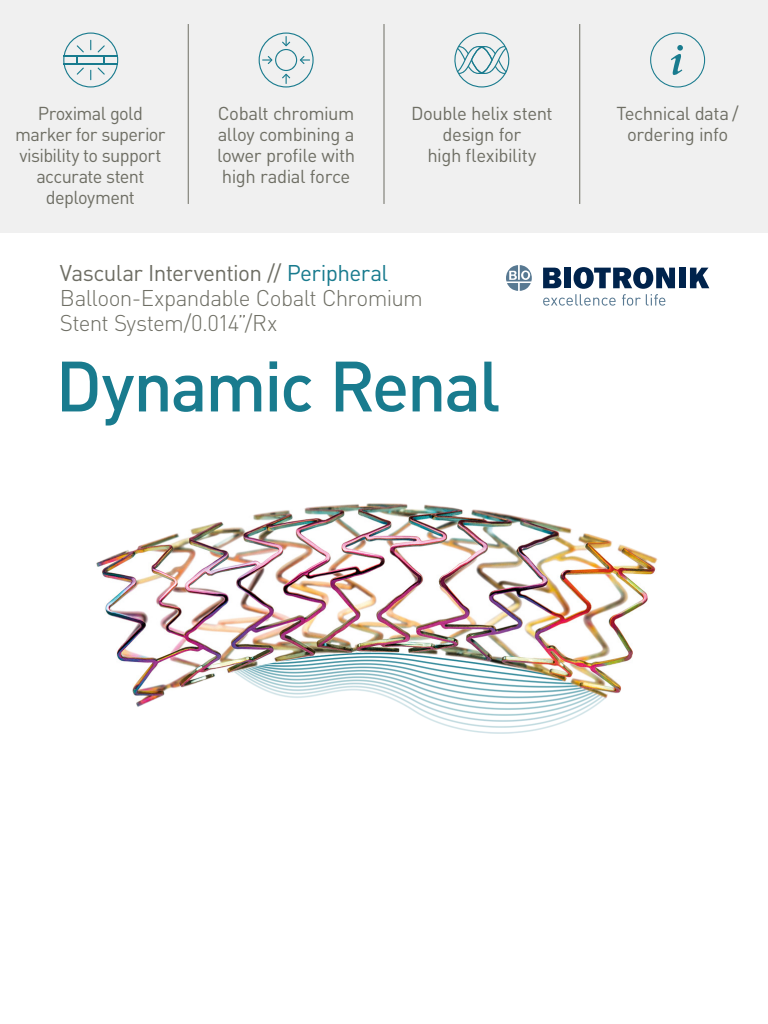
<style>
.page{position:relative;width:768px;height:1024px;background:#fff}
.page>*{position:absolute;margin:0;border:0;box-sizing:border-box;transform-origin:0 0}
.t1{font:500 70px "DIN Pro";letter-spacing:-.035em;color:#197b8e}
.t2{font:300 22.5px/25px "DIN Pro";letter-spacing:-.03em;color:#6e6e64}
.t3{font:22.5px "DIN Pro";letter-spacing:-.03em;color:#6e6e64}
.t4{font:18.5px/21px "DIN Pro";letter-spacing:-.025em;color:#6e6e64;text-align:center}
.s1{color:#197b8e}
</style>
<div class="page">
<div style="left:0;top:0;width:768px;height:233px;background:#f0f0f0"></div>
<div style="left:679px;top:268px;width:7px;height:20px;background:#00234c"></div>
<svg style="left:690px;top:268px;width:19px;height:20px"></svg>
<svg style="left:543px;top:267px;width:132px;height:39px"></svg>
<svg style="left:506px;top:265px;width:26px;height:26px"></svg>
<hr style="left:188px;top:24px;width:1px;height:180px;background:#6e6e64">
<hr style="left:384px;top:24px;width:1px;height:180px;background:#6e6e64">
<hr style="left:579px;top:24px;width:1px;height:180px;background:#6e6e64">
<svg style="left:650px;top:33px;width:55px;height:55px"></svg>
<svg style="left:63px;top:33px;width:55px;height:55px"></svg>
<svg style="left:259px;top:33px;width:55px;height:55px"></svg>
<svg style="left:454px;top:33px;width:56px;height:55px"></svg>
<img style="left:96px;top:503px;width:562px;height:231px">
<p class="t4" style="left:15px;top:102px;width:152px">Proximal gold marker for superior visibility to support accurate stent deployment</p>
<p class="t4" style="left:411px;top:102px;width:143px">Double helix stent design for<br>high flexibility</p>
<p class="t4" style="left:617px;top:102px;width:124px">Technical data /</p>
<p class="t4" style="left:217px;top:102px;width:140px;text-align:justify">Cobalt chromium alloy combining a lower profile with high radial force</p>
<p class="t4" style="left:627px;top:123px;width:103px">ordering info</p>
<p class="t3" style="left:60px;top:258px;width:330px">Vascular Intervention // <span class="s1">Peripheral</span></p>
<p class="t2" style="left:60px;top:285px;width:365px">Balloon-Expandable Cobalt Chromium<br>Stent System/0.014”/Rx</p>
<p class="t1" style="left:56px;top:339px;width:447px">Dynamic Renal</p>
</div>
